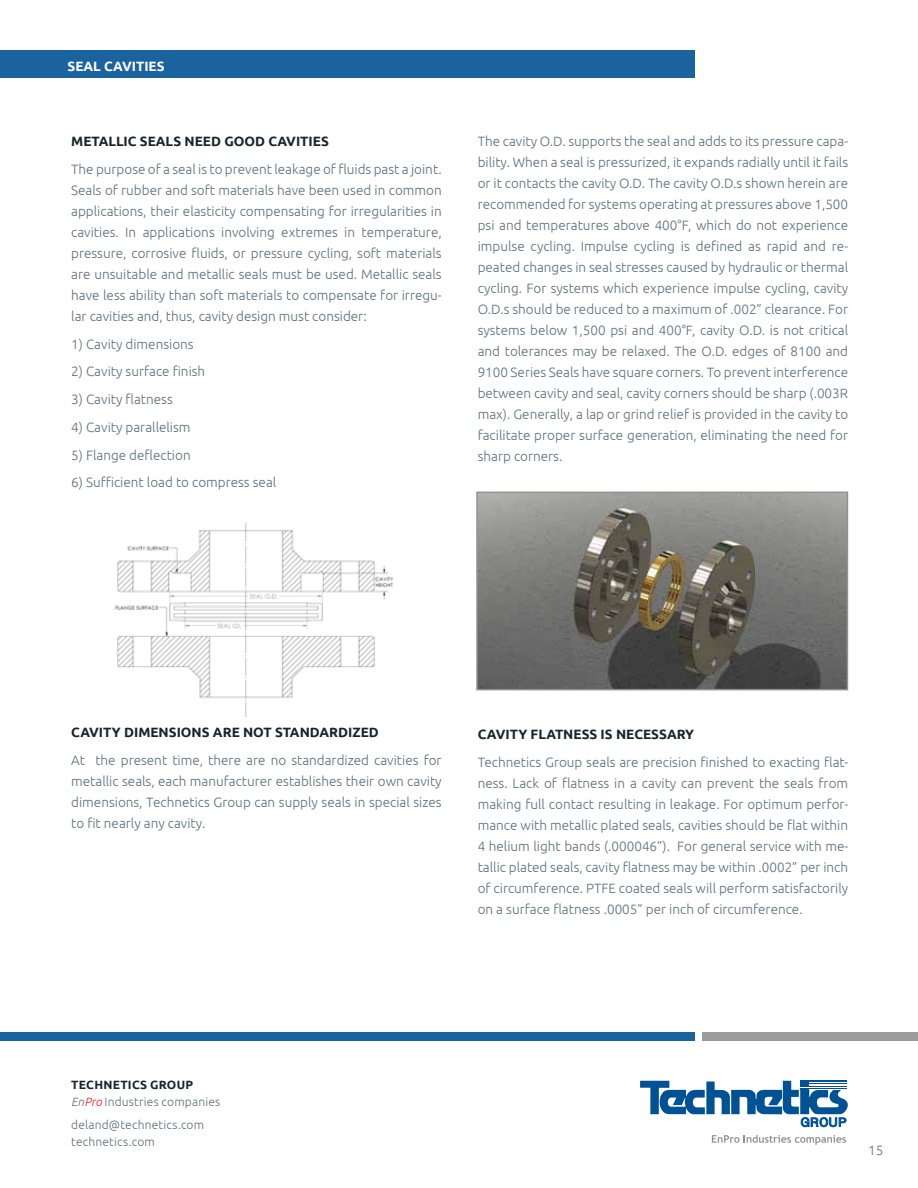
<style>
.page{position:relative;width:918px;height:1188px;background:#fff}
.page>*{position:absolute;margin:0;border:0;box-sizing:border-box;transform-origin:0 0}
.t1{font:300 13.5px/21px "Ubuntu";color:#5c6f7c;text-align:justify}
.t2{font:700 13.5px "Ubuntu";color:#17252d}
.t3{font:700 13.5px "Ubuntu";color:#fff}
.t4{font:300 12px/16.5px "Ubuntu";letter-spacing:.015em;color:#5c6f7c}
.s1{font-weight:700;color:#17252d}
.s2{font-style:italic}
.s3{font-style:italic;color:#ed1e24}
</style>
<div class="page">
<svg style="left:640px;top:1081px;width:208px;height:64px"></svg>
<div style="left:0;top:1032px;width:695px;height:9px;background:#1a639f"></div>
<div style="left:702px;top:1032px;width:216px;height:9px;background:#9c9c9f"></div>
<div style="left:0;top:50px;width:695px;height:28px;background:#1a639f"></div>
<img style="left:479px;top:495px;width:366px;height:192px">
<div style="left:476px;top:492px;width:372px;height:198px;border:2px solid #919195"></div>
<img style="left:115px;top:523px;width:279px;height:193px">
<p class="t3" style="left:68px;top:58px;width:99px">SEAL CAVITIES</p>
<p class="t2" style="left:71px;top:133px;width:259px">METALLIC SEALS NEED GOOD CAVITIES</p>
<p class="t1" style="left:71px;top:158px;width:372px">The purpose of a seal is to prevent leakage of fluids past a joint.<br>Seals of rubber and soft materials have been used in common applications, their elasticity compensating for irregularities in cavities. In applications involving extremes in temperature, pressure, corrosive fluids, or pressure cycling, soft materials are unsuitable and metallic seals must be used. Metallic seals have less ability than soft materials to compensate for irregu&shy;lar cavities and, thus, cavity design must consider:</p>
<p class="t1" style="left:71px;top:333px;width:124px">1) Cavity dimensions</p>
<p class="t1" style="left:71px;top:361px;width:136px">2) Cavity surface finish</p>
<p class="t1" style="left:71px;top:388px;width:103px">3) Cavity flatness</p>
<p class="t1" style="left:71px;top:416px;width:121px">4) Cavity parallelism</p>
<p class="t1" style="left:71px;top:444px;width:121px">5) Flange deflection</p>
<p class="t1" style="left:71px;top:472px;width:207px">6) Sufficient load to compress seal</p>
<p class="t1" style="left:478px;top:131px;width:372px">The cavity O.D. supports the seal and adds to its pressure capa&shy;bility. When a seal is pressurized, it expands radially until it fails or it contacts the cavity O.D. The cavity O.D.s shown herein are recommended for systems operating at pressures above 1,500 psi and temperatures above 400°F, which do not experience impulse cycling. Impulse cycling is defined as rapid and re&shy;peated changes in seal stresses caused by hydraulic or thermal cycling. For systems which experience impulse cycling, cavity O.D.s should be reduced to a maximum of .002” clearance. For systems below 1,500 psi and 400°F, cavity O.D. is not critical and tolerances may be relaxed. The O.D. edges of 8100 and 9100 Series Seals have square corners. To prevent interference between cavity and seal, cavity corners should be sharp (.003R max). Generally, a lap or grind relief is provided in the cavity to facilitate proper surface generation, eliminating the need for sharp corners.</p>
<p class="t2" style="left:71px;top:724px;width:309px">CAVITY DIMENSIONS ARE NOT STANDARDIZED</p>
<p class="t1" style="left:71px;top:749px;width:372px">At the present time, there are no standardized cavities for metallic seals, each manufacturer establishes their own cavity dimensions, Technetics Group can supply seals in special sizes to fit nearly any cavity.</p>
<p class="t2" style="left:478px;top:726px;width:218px">CAVITY FLATNESS IS NECESSARY</p>
<p class="t1" style="left:478px;top:751px;width:372px">Technetics Group seals are precision finished to exacting flat&shy;ness. Lack of flatness in a cavity can prevent the seals from making full contact resulting in leakage. For optimum perfor&shy;mance with metallic plated seals, cavities should be flat within 4 helium light bands (.000046”). For general service with me&shy;tallic plated seals, cavity flatness may be within .0002” per inch of circumference. PTFE coated seals will perform satisfactorily on a surface flatness .0005” per inch of circumference.</p>
<p class="t4" style="left:71px;top:1076px;width:151px"><span class="s1">TECHNETICS GROUP<br></span><span class="s2">En</span><span class="s3">Pro</span> Industries companies</p>
<p class="t4" style="left:71px;top:1116px;width:134px">deland@technetics.com technetics.com</p>
<p class="t1" style="left:868px;top:1140px;width:17px">15</p>
</div>
